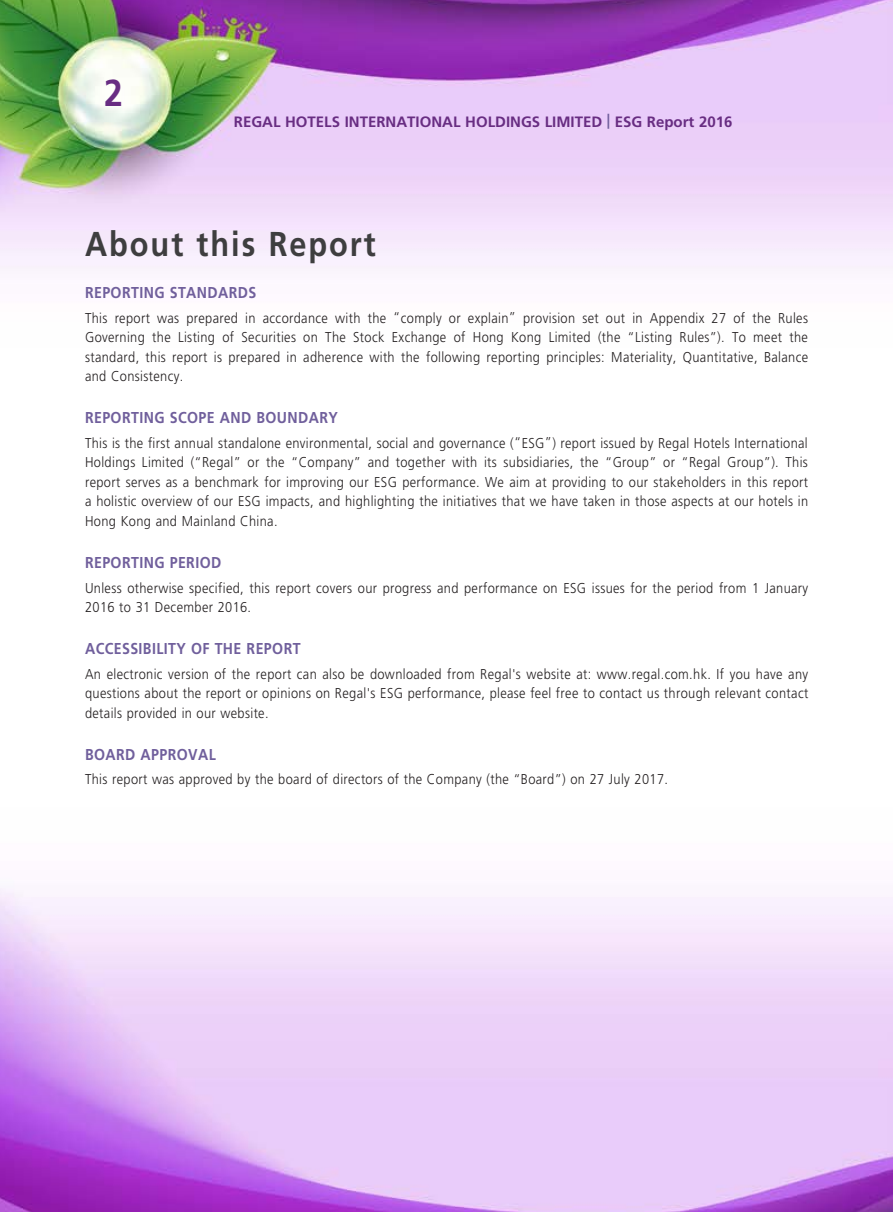
<style>
.page{position:relative;width:893px;height:1212px;background:#fff}
.page>*{position:absolute;margin:0;border:0;box-sizing:border-box;transform-origin:0 0}
.t1{font:700 37.5px "Frutiger LT Std";color:#682d82;scale:.9 1}
.主標題{font:700 34.5px "Frutiger LT Std";letter-spacing:.065em;color:#3e3e3f;scale:.89 1}
._3__標題{font:700 15.75px "Frutiger LT Std";letter-spacing:.03em;color:#705f9c;scale:.9 1}
.t2{font:700 15px "Frutiger LT Std";color:#682d82}
._1__內文{font:300 14.25px/19.5px "Frutiger LT Std";letter-spacing:.03em;color:#231f20;text-align:justify;scale:.9 1}
.s1{color:#705f9c}
</style>
<div class="page">
<img style="left:0;top:0;width:892px;height:1212px">
<p class="t1" style="left:104px;top:70px;width:22px">2</p>
<p class="t2" style="left:234px;top:113px;width:500px">REGAL HOTELS INTERNATIONAL HOLDINGS LIMITED <span class="s1">|</span> ESG Report 2016</p>
<p class="主標題" style="left:85px;top:224px;width:328px">About this Report</p>
<p class="_3__標題" style="left:85px;top:283px;width:192px">REPORTING STANDARDS</p>
<p class="_1__內文" style="left:85px;top:308px;width:805px">This report was prepared in accordance with the “comply or explain” provision set out in Appendix 27 of the Rules Governing the Listing of Securities on The Stock Exchange of Hong Kong Limited (the “Listing Rules”). To meet the standard, this report is prepared in adherence with the following reporting principles: Materiality, Quantitative, Balance and Consistency.</p>
<p class="_3__標題" style="left:85px;top:409px;width:283px">REPORTING SCOPE AND BOUNDARY</p>
<p class="_1__內文" style="left:85px;top:433px;width:805px">This is the first annual standalone environmental, social and governance (“ESG”) report issued by Regal Hotels International Holdings Limited (“Regal” or the “Company” and together with its subsidiaries, the “Group” or “Regal Group”). This report serves as a benchmark for improving our ESG performance. We aim at providing to our stakeholders in this report a holistic overview of our ESG impacts, and highlighting the initiatives that we have taken in those aspects at our hotels in Hong Kong and Mainland China.</p>
<p class="_3__標題" style="left:85px;top:553px;width:153px">REPORTING PERIOD</p>
<p class="_1__內文" style="left:85px;top:578px;width:805px">Unless otherwise specified, this report covers our progress and performance on ESG issues for the period from 1 January<br>2016 to 31 December 2016.</p>
<p class="_3__標題" style="left:85px;top:639px;width:241px">ACCESSIBILITY OF THE REPORT</p>
<p class="_1__內文" style="left:85px;top:664px;width:805px">An electronic version of the report can also be downloaded from Regal's website at: www.regal.com.hk. If you have any questions about the report or opinions on Regal's ESG performance, please feel free to contact us through relevant contact details provided in our website.</p>
<p class="_3__標題" style="left:85px;top:745px;width:147px">BOARD APPROVAL</p>
<p class="_1__內文" style="left:85px;top:770px;width:649px">This report was approved by the board of directors of the Company (the “Board”) on 27 July 2017.</p>
</div>
